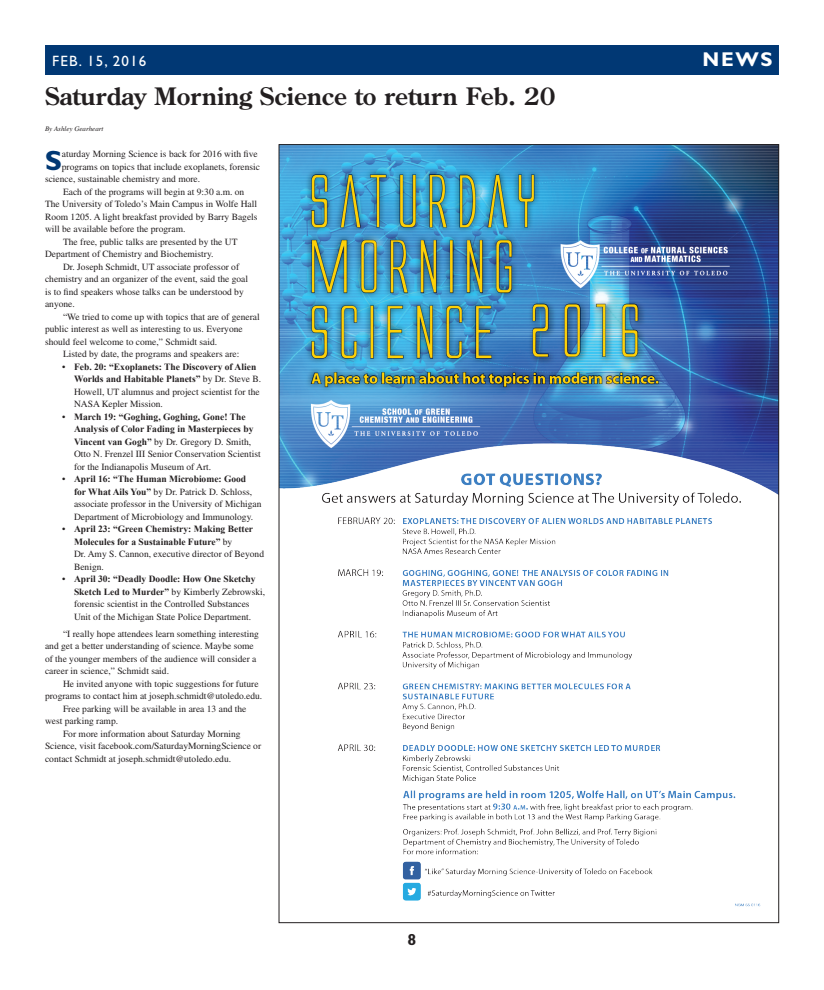
<style>
.page{position:relative;width:824px;height:990px;background:#fff}
.page>*{position:absolute;margin:0;border:0;box-sizing:border-box;transform-origin:0 0}
.t1{font:700 27.8px "Gill Sans Std";color:#013874}
.t2{font:700 24px "Century Old Style Std";color:#231f20}
.t3{font:700 20px "Gill Sans Std";color:#fff}
.t4{font:700 16px "Gill Sans Std";color:#231f20}
.t5{font:15px "Gill Sans Std";letter-spacing:.08em;color:#fff}
.t6{font:9.5px/12.5px "Times";color:#231f20}
.t7{font:700 9.5px/12.5px "Times New Roman";color:#231f20}
.t8{font:italic 7px "Times";color:#231f20}
.s1{font-family:"Times New Roman";font-weight:700}
.s2{font-family:"Times";font-weight:400}
</style>
<div class="page">
<div style="left:45px;top:45px;width:734px;height:30px;background:#013874"></div>
<img style="left:281px;top:146px;width:496px;height:761px">
<p class="t5" style="left:52px;top:52px;width:96px">FEB. 15, 2016</p>
<p class="t3" style="left:702px;top:47px;width:71px">NEWS</p>
<p class="t2" style="left:45px;top:81px;width:512px">Saturday Morning Science to return Feb. 20</p>
<p class="t8" style="left:45px;top:125px;width:60px">By Ashley Gearheart</p>
<p class="t1" style="left:45px;top:144px;width:18px">S</p>
<p class="t6" style="left:62px;top:148px;width:197px">aturday Morning Science is back for 2016 with five</p>
<p class="t6" style="left:62px;top:160px;width:200px">programs on topics that include exoplanets, forensic</p>
<p class="t6" style="left:45px;top:173px;width:157px">science, sustainable chemistry and more.</p>
<p class="t6" style="left:45px;top:185px;width:214px;text-indent:18px">Each of the programs will begin at 9:30 a.m. on The University of Toledo’s Main Campus in Wolfe Hall Room 1205. A light breakfast provided by Barry Bagels will be available before the program.</p>
<p class="t6" style="left:45px;top:235px;width:194px;text-indent:18px">The free, public talks are presented by the UT<br>Department of Chemistry and Biochemistry.</p>
<p class="t6" style="left:45px;top:260px;width:204px;text-indent:18px">Dr. Joseph Schmidt, UT associate professor of chemistry and an organizer of the event, said the goal is to find speakers whose talks can be understood by anyone.</p>
<p class="t6" style="left:45px;top:310px;width:216px;text-indent:18px">“We tried to come up with topics that are of general public interest as well as interesting to us. Everyone should feel welcome to come,” Schmidt said.</p>
<p class="t6" style="left:63px;top:348px;width:178px">Listed by date, the programs and speakers are:</p>
<p class="t6" style="left:74px;top:360px;width:189px;text-indent:-12px">• <span class="s1">Feb. 20: “Exoplanets: The Discovery of Alien Worlds and Habitable Planets”</span> by Dr. Steve B.<br>Howell, UT alumnus and project scientist for the NASA Kepler Mission.</p>
<p class="t6" style="left:74px;top:410px;width:188px;text-indent:-12px">• <span class="s1">March 19: “Goghing, Goghing, Gone! The Analysis of Color Fading in Masterpieces by Vincent van Gogh”</span> by Dr. Gregory D. Smith, Otto N. Frenzel III Senior Conservation Scientist for the Indianapolis Museum of Art.</p>
<p class="t6" style="left:74px;top:473px;width:189px;text-indent:-12px">• <span class="s1">April 16: “The Human Microbiome: Good<br>for What Ails You”</span> by Dr. Patrick D. Schloss, associate professor in the University of Michigan Department of Microbiology and Immunology.</p>
<p class="t7" style="left:74px;top:523px;width:191px;text-indent:-12px"><span class="s2">•</span> April 23: “Green Chemistry: Making Better Molecules for a Sustainable Future” <span class="s2">by<br>Dr. Amy S. Cannon, executive director of Beyond Benign.</span></p>
<p class="t6" style="left:74px;top:573px;width:193px;text-indent:-12px">• <span class="s1">April 30: “Deadly Doodle: How One Sketchy Sketch Led to Murder”</span> by Kimberly Zebrowski, forensic scientist in the Controlled Substances Unit of the Michigan State Police Department.</p>
<p class="t6" style="left:45px;top:627px;width:215px;text-indent:18px">“I really hope attendees learn something interesting and get a better understanding of science. Maybe some of the younger members of the audience will consider a career in science,” Schmidt said.</p>
<p class="t6" style="left:45px;top:677px;width:219px;text-indent:18px">He invited anyone with topic suggestions for future programs to contact him at joseph.schmidt@utoledo.edu.</p>
<p class="t6" style="left:45px;top:702px;width:203px;text-indent:18px">Free parking will be available in area 13 and the west parking ramp.</p>
<p class="t6" style="left:45px;top:727px;width:218px;text-indent:18px">For more information about Saturday Morning<br>Science, visit facebook.com/SaturdayMorningScience or contact Schmidt at joseph.schmidt@utoledo.edu.</p>
<p class="t4" style="left:407px;top:930px;width:10px">8</p>
</div>
